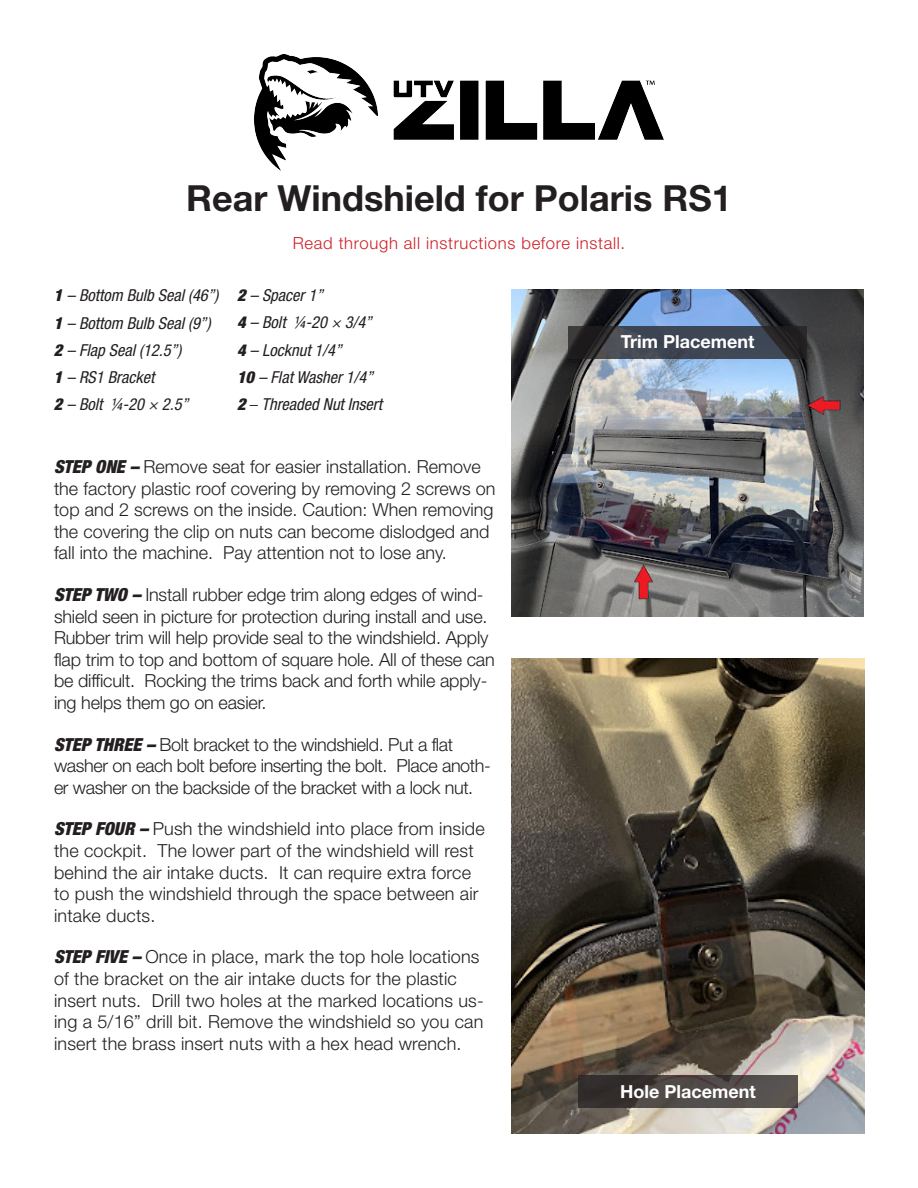
<style>
.page{position:relative;width:918px;height:1188px;background:#fff}
.page>*{position:absolute;margin:0;border:0;box-sizing:border-box;transform-origin:0 0}
.t1{font:700 36px "Helvetica Neue LT Std";color:#231f20}
.t2{font:300 18px/21.6px "Helvetica Neue LT Std";color:#231f20}
.t3{font:300 18px/21.6px "Helvetica Neue LT Std";letter-spacing:-.02em;color:#231f20}
.t4{font:700 18px "Helvetica Neue LT Std";color:#fff}
.t5{font:300 16.65px "Helvetica Neue LT Std";letter-spacing:.04em;color:#d02027}
.Paragraph_Style_1{font:italic condensed 16.5px "Helvetica Neue LT Std";color:#231f20}
.s1{font-weight:900}
.s2{font-weight:300;font-style:normal;font-stretch:normal}
.s3{font-weight:900;font-style:italic;font-stretch:condensed}
</style>
<div class="page">
<img style="left:254px;top:54px;width:410px;height:116px">
<img style="left:512px;top:289px;width:352px;height:328px">
<img style="left:512px;top:659px;width:352px;height:475px">
<svg style="left:568px;top:326px;width:239px;height:32px;background:#383c46"></svg>
<svg style="left:578px;top:1076px;width:219px;height:32px;background:#484341"></svg>
<p class="t1" style="left:186px;top:176px;width:547px">Rear Windshield for Polaris RS1</p>
<p class="Paragraph_Style_1" style="left:54px;top:286px;width:166px"><span class="s1">1</span> – Bottom Bulb Seal (46”)</p>
<p class="Paragraph_Style_1" style="left:54px;top:313px;width:158px"><span class="s1">1</span> – Bottom Bulb Seal (9”)</p>
<p class="Paragraph_Style_1" style="left:54px;top:340px;width:129px"><span class="s1">2</span> – Flap Seal (12.5”)</p>
<p class="Paragraph_Style_1" style="left:54px;top:368px;width:102px"><span class="s1">1</span> – RS1 Bracket</p>
<p class="Paragraph_Style_1" style="left:54px;top:395px;width:136px"><span class="s1">2</span> – Bolt 1/4-20 × 2.5”</p>
<p class="t5" style="left:293px;top:233px;width:334px">Read through all instructions before install.</p>
<p class="Paragraph_Style_1" style="left:237px;top:286px;width:88px"><span class="s1">2</span> – Spacer 1”</p>
<p class="Paragraph_Style_1" style="left:237px;top:313px;width:137px"><span class="s1">4</span> – Bolt 1/4-20 × 3/4”</p>
<p class="Paragraph_Style_1" style="left:237px;top:340px;width:106px"><span class="s1">4</span> – Locknut 1/4”</p>
<p class="Paragraph_Style_1" style="left:237px;top:367px;width:138px"><span class="s1">10</span> – Flat Washer 1/4”</p>
<p class="Paragraph_Style_1" style="left:237px;top:394px;width:147px"><span class="s1">2</span> <span class="s2">–</span> Threaded Nut Insert</p>
<p class="t4" style="left:621px;top:330px;width:135px">Trim Placement</p>
<p class="t2" style="left:54px;top:455px;width:443px"><span class="s3">STEP ONE –</span> Remove seat for easier installation. Remove the factory plastic roof covering by removing 2 screws on top and 2 screws on the inside. Caution: When removing the covering the clip on nuts can become dislodged and fall into the machine. Pay attention not to lose any.</p>
<p class="t2" style="left:54px;top:583px;width:442px"><span class="s3">STEP TWO –</span> Install rubber edge trim along edges of wind&shy;shield seen in picture for protection during install and use.<br>Rubber trim will help provide seal to the windshield. Apply flap trim to top and bottom of square hole. All of these can be difficult. Rocking the trims back and forth while apply&shy;ing helps them go on easier.</p>
<p class="t3" style="left:54px;top:733px;width:438px"><span class="s3">STEP THREE –</span> Bolt bracket to the windshield. Put a flat washer on each bolt before inserting the bolt. Place anoth&shy;er washer on the backside of the bracket with a lock nut.</p>
<p class="t2" style="left:54px;top:818px;width:432px"><span class="s3">STEP FOUR –</span> Push the windshield into place from inside the cockpit. The lower part of the windshield will rest behind the air intake ducts. It can require extra force to push the windshield through the space between air intake ducts.</p>
<p class="t2" style="left:54px;top:946px;width:431px"><span class="s3">STEP FIVE –</span> Once in place, mark the top hole locations of the bracket on the air intake ducts for the plastic insert nuts. Drill two holes at the marked locations us&shy;ing a 5/16” drill bit. Remove the windshield so you can insert the brass insert nuts with a hex head wrench.</p>
<p class="t4" style="left:620px;top:1081px;width:137px">Hole Placement</p>
</div>
